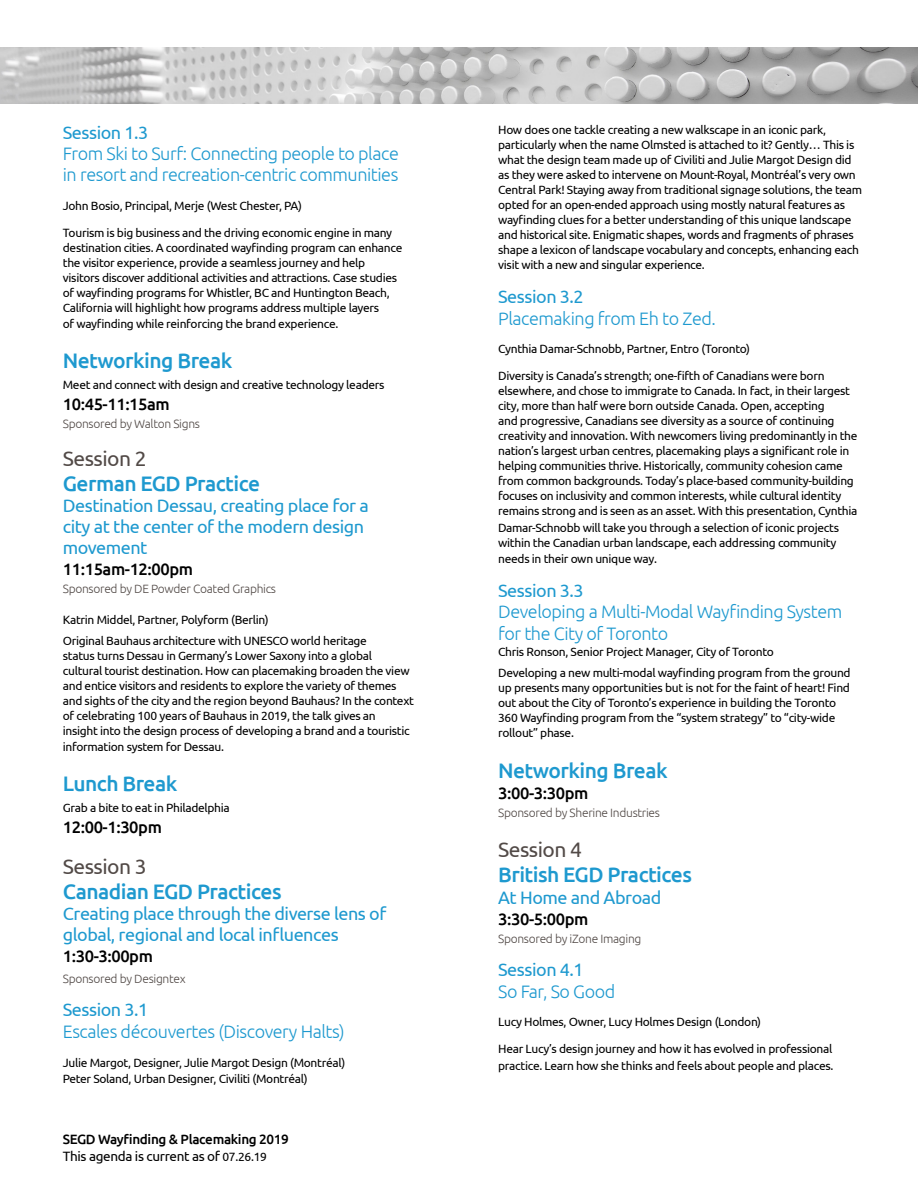
<style>
.page{position:relative;width:918px;height:1188px;background:#fff}
.page>*{position:absolute;margin:0;border:0;box-sizing:border-box;transform-origin:0 0}
.t1{font:500 21px "Ubuntu";letter-spacing:-.025em;color:#1e99cf}
.t2{font:21px "Ubuntu";letter-spacing:-.025em;color:#524a47}
.t3{font:18px/21px "Ubuntu";letter-spacing:-.025em;color:#1e99cf}
.t4{font:300 18px/21px "Ubuntu";letter-spacing:-.025em;color:#1e99cf}
.t5{font:500 16.5px "Ubuntu";letter-spacing:-.025em;color:#000}
.t6{font:13.5px "Ubuntu";letter-spacing:-.025em;color:#000}
.t7{font:500 13.5px "Ubuntu";letter-spacing:-.025em;color:#000}
.t8{font:12px/15px "Ubuntu";letter-spacing:-.025em;color:#000}
.t9{font:300 12px "Ubuntu";letter-spacing:-.025em;color:#524a47}
.s1{font-size:12px}
</style>
<div class="page">
<img style="left:0;top:48px;width:918px;height:56px">
<p class="t3" style="left:63px;top:122px;width:87px">Session 1.3</p>
<p class="t4" style="left:63px;top:143px;width:338px">From Ski to Surf: Connecting people to place in resort and recreation-centric communities</p>
<p class="t8" style="left:63px;top:198px;width:241px">John Bosio, Principal, Merje (West Chester, PA)</p>
<p class="t8" style="left:63px;top:225px;width:341px">Tourism is big business and the driving economic engine in many destination cities. A coordinated wayfinding program can enhance the visitor experience, provide a seamless journey and help visitors discover additional activities and attractions. Case studies of wayfinding programs for Whistler, BC and Huntington Beach, California will highlight how programs address multiple layers</p>
<p class="t8" style="left:63px;top:316px;width:277px">of wayfinding while reinforcing the brand experience.</p>
<p class="t1" style="left:63px;top:348px;width:171px">Networking Break</p>
<p class="t8" style="left:63px;top:377px;width:323px">Meet and connect with design and creative technology leaders</p>
<p class="t5" style="left:63px;top:394px;width:109px">10:45-11:15am</p>
<p class="t9" style="left:63px;top:417px;width:139px">Sponsored by Walton Signs</p>
<p class="t2" style="left:63px;top:445px;width:85px">Session 2</p>
<p class="t1" style="left:63px;top:470px;width:199px">German EGD Practice</p>
<p class="t3" style="left:63px;top:494px;width:308px">Destination Dessau, creating place for a city at the center of the modern design movement</p>
<p class="t5" style="left:63px;top:559px;width:132px">11:15am-12:00pm</p>
<p class="t9" style="left:63px;top:581px;width:215px">Sponsored by DE Powder Coated Graphics</p>
<p class="t8" style="left:63px;top:612px;width:207px">Katrin Middel, Partner, Polyform (Berlin)</p>
<p class="t8" style="left:63px;top:633px;width:353px">Original Bauhaus architecture with UNESCO world heritage<br>status turns Dessau in Germany’s Lower Saxony into a global cultural tourist destination. How can placemaking broaden the view and entice visitors and residents to explore the variety of themes and sights of the city and the region beyond Bauhaus? In the context of celebrating 100 years of Bauhaus in 2019, the talk gives an<br>insight into the design process of developing a brand and a touristic</p>
<p class="t8" style="left:63px;top:739px;width:163px">information system for Dessau.</p>
<p class="t1" style="left:63px;top:771px;width:116px">Lunch Break</p>
<p class="t8" style="left:63px;top:800px;width:168px">Grab a bite to eat in Philadelphia</p>
<p class="t5" style="left:63px;top:817px;width:101px">12:00-1:30pm</p>
<p class="t2" style="left:63px;top:853px;width:85px">Session 3</p>
<p class="t1" style="left:63px;top:878px;width:220px">Canadian EGD Practices</p>
<p class="t3" style="left:63px;top:902px;width:325px">Creating place through the diverse lens of global, regional and local influences</p>
<p class="t5" style="left:63px;top:946px;width:92px">1:30-3:00pm</p>
<p class="t9" style="left:63px;top:971px;width:124px">Sponsored by Designtex</p>
<p class="t3" style="left:63px;top:999px;width:87px">Session 3.1</p>
<p class="t4" style="left:63px;top:1021px;width:283px">Escales découvertes (Discovery Halts)</p>
<p class="t8" style="left:63px;top:1054px;width:284px">Julie Margot, Designer, Julie Margot Design (Montréal)</p>
<p class="t8" style="left:63px;top:1071px;width:246px">Peter Soland, Urban Designer, Civiliti (Montréal)</p>
<p class="t7" style="left:63px;top:1131px;width:228px">SEGD Wayfinding &amp; Placemaking 2019</p>
<p class="t6" style="left:63px;top:1148px;width:206px">This agenda is current as of <span class="s1">07.26.19</span></p>
<p class="t8" style="left:498px;top:122px;width:366px">How does one tackle creating a new walkscape in an iconic park, particularly when the name Olmsted is attached to it? Gently… This is what the design team made up of Civiliti and Julie Margot Design did as they were asked to intervene on Mount-Royal, Montréal’s very own Central Park! Staying away from traditional signage solutions, the team opted for an open-ended approach using mostly natural features as wayfinding clues for a better understanding of this unique landscape and historical site. Enigmatic shapes, words and fragments of phrases shape a lexicon of landscape vocabulary and concepts, enhancing each visit with a new and singular experience.</p>
<p class="t3" style="left:498px;top:286px;width:87px">Session 3.2</p>
<p class="t4" style="left:498px;top:307px;width:219px">Placemaking from Eh to Zed.</p>
<p class="t8" style="left:498px;top:341px;width:254px">Cynthia Damar-Schnobb, Partner, Entro (Toronto)</p>
<p class="t8" style="left:498px;top:368px;width:361px">Diversity is Canada’s strength; one-fifth of Canadians were born elsewhere, and chose to immigrate to Canada. In fact, in their largest city, more than half were born outside Canada. Open, accepting<br>and progressive, Canadians see diversity as a source of continuing creativity and innovation. With newcomers living predominantly in the nation’s largest urban centres, placemaking plays a significant role in helping communities thrive. Historically, community cohesion came from common backgrounds. Today’s place-based community-building focuses on inclusivity and common interests, while cultural identity remains strong and is seen as an asset. With this presentation, Cynthia</p>
<p class="t8" style="left:498px;top:519px;width:342px">Damar-Schnobb will take you through a selection of iconic projects within the Canadian urban landscape, each addressing community</p>
<p class="t8" style="left:498px;top:551px;width:160px">needs in their own unique way.</p>
<p class="t3" style="left:498px;top:579px;width:87px">Session 3.3</p>
<p class="t4" style="left:498px;top:601px;width:346px;line-height:21.6px">Developing a Multi-Modal Wayfinding System for the City of Toronto</p>
<p class="t8" style="left:498px;top:644px;width:277px">Chris Ronson, Senior Project Manager, City of Toronto</p>
<p class="t8" style="left:498px;top:665px;width:354px;text-align:justify">Developing a new multi-modal wayfinding program from the ground up presents many opportunities but is not for the faint of heart! Find out about the City of Toronto’s experience in building the Toronto</p>
<p class="t8" style="left:498px;top:710px;width:339px">360 Wayfinding program from the “system strategy” to “city-wide rollout” phase.</p>
<p class="t1" style="left:498px;top:757px;width:171px">Networking Break</p>
<p class="t5" style="left:498px;top:782px;width:92px">3:00-3:30pm</p>
<p class="t9" style="left:498px;top:805px;width:163px">Sponsored by Sherine Industries</p>
<p class="t2" style="left:498px;top:837px;width:85px">Session 4</p>
<p class="t1" style="left:498px;top:861px;width:195px">British EGD Practices</p>
<p class="t3" style="left:498px;top:886px;width:165px">At Home and Abroad</p>
<p class="t5" style="left:498px;top:908px;width:92px">3:30-5:00pm</p>
<p class="t9" style="left:498px;top:931px;width:145px">Sponsored by iZone Imaging</p>
<p class="t3" style="left:498px;top:959px;width:87px">Session 4.1</p>
<p class="t4" style="left:498px;top:980px;width:119px">So Far, So Good</p>
<p class="t8" style="left:498px;top:1014px;width:265px">Lucy Holmes, Owner, Lucy Holmes Design (London)</p>
<p class="t8" style="left:498px;top:1040px;width:337px;line-height:16.5px">Hear Lucy’s design journey and how it has evolved in professional practice. Learn how she thinks and feels about people and places.</p>
</div>
